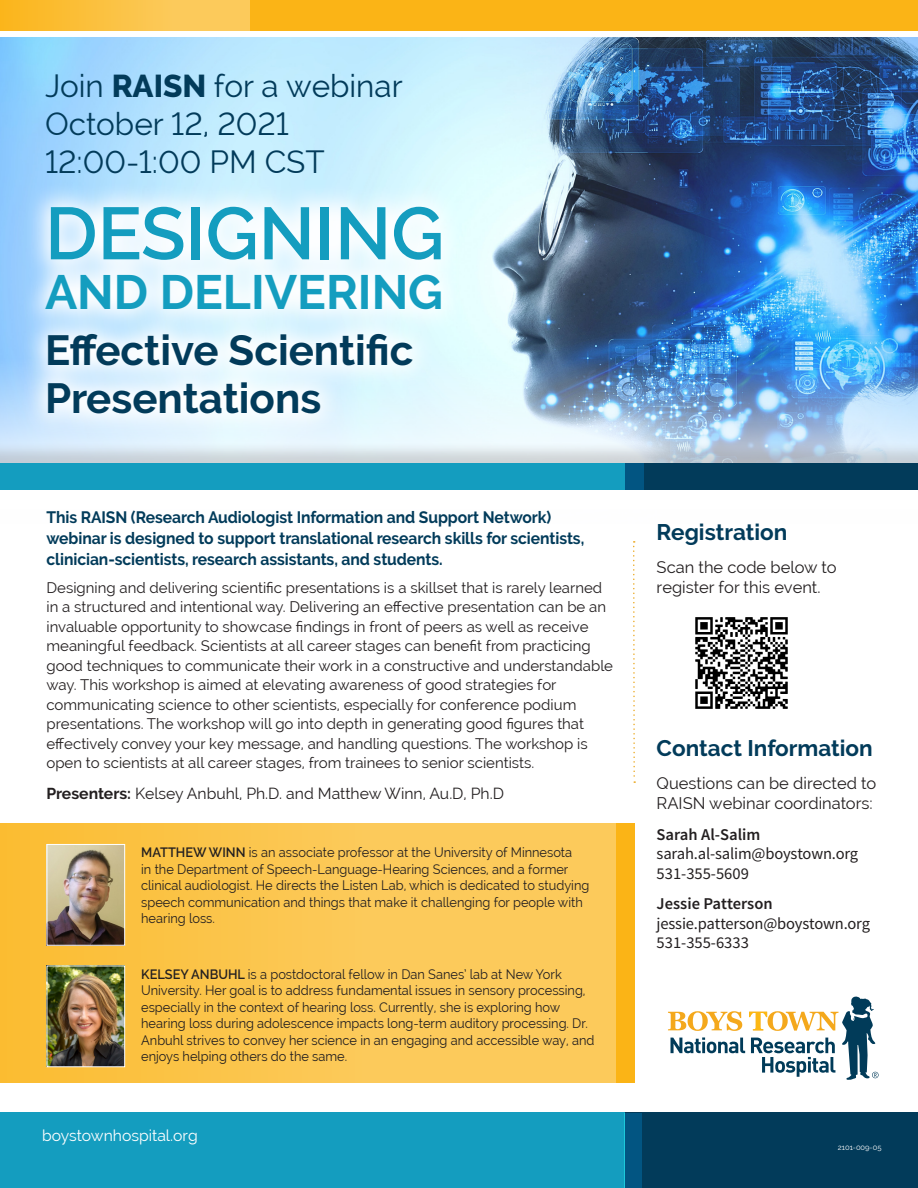
<style>
.page{position:relative;width:918px;height:1188px;background:#fff}
.page>*{position:absolute;margin:0;border:0;box-sizing:border-box;transform-origin:0 0}
.t1{font:600 73.5px "Raleway";color:#149dbf}
.t2{font:700 48px "Raleway";color:#149dbf}
.t3{font:700 42px/48px "Raleway";color:#023b5a}
.t4{font:31.5px/37.8px "Raleway";color:#023b5a}
.t5{font:700 22.5px "Raleway";color:#023b5a}
.t6{font:700 16.5px/21px "Raleway";letter-spacing:-.005em;color:#023b5a;scale:.95 1}
.t7{font:16.5px "Raleway";color:#231f20}
.t8{font:16.5px "Source Sans Pro";letter-spacing:-.01em;color:#231f20}
.t9{font:600 16.5px "Source Sans Pro";color:#231f20}
.t10{font:15.75px "Raleway";color:#231f20}
.t11{font:15.75px "Raleway";color:#fff}
.t12{font:15px/19.5px "Raleway";color:#231f20}
.t13{font:13.5px/16.5px "Raleway";color:#231f20;scale:.95 1}
.t14{font:7.5px "Raleway";color:#fff}
.s1{font-weight:800}
.s2{font-weight:700}
.s3{font-weight:600}
</style>
<div class="page">
<div style="left:0;top:824px;width:634px;height:259px;background:#fbb416"></div>
<svg style="left:0;top:823px;width:616px;height:260px;background:#fbc650"></svg>
<img style="left:0;top:37px;width:918px;height:405px">
<div style="left:0;top:0;width:918px;height:30px;background:#fbb416"></div>
<div style="left:0;top:0;width:250px;height:30px;background:linear-gradient(to right,#fbb720,#fcce68)"></div>
<div style="left:0;top:442px;width:918px;height:65px;background:#231f20;opacity:.18"></div>
<div style="left:0;top:464px;width:918px;height:44px;background:#fff"></div>
<div style="left:625px;top:463px;width:293px;height:27px;background:#023b5a"></div>
<div style="left:0;top:463px;width:625px;height:27px;background:#149dbf"></div>
<div style="left:625px;top:463px;width:18px;height:27px;background:#025582"></div>
<svg style="left:21px;top:181px;width:445px;height:257px"></svg>
<div style="left:624px;top:1113px;width:294px;height:75px;background:#023b5a"></div>
<div style="left:0;top:1113px;width:624px;height:75px;background:#149dbf"></div>
<div style="left:624px;top:1113px;width:18px;height:75px;background:#025582"></div>
<img style="left:49px;top:846px;width:74px;height:98px">
<div style="left:47px;top:844px;width:78px;height:102px;border:1px solid #fff"></div>
<svg style="left:668px;top:997px;width:211px;height:83px"></svg>
<img style="left:49px;top:968px;width:74px;height:97px">
<div style="left:47px;top:966px;width:78px;height:101px;border:1px solid #fff"></div>
<svg style="left:633px;top:541px;width:3px;height:242px"></svg>
<img style="left:695px;top:617px;width:93px;height:92px">
<p class="t4" style="left:45px;top:67px;width:359px">Join <span class="s1">RAISN</span> for a webinar<br>October 12, 2021</p>
<p class="t4" style="left:45px;top:143px;width:281px">12:00-1:00 PM CST</p>
<p class="t1" style="left:45px;top:191px;width:401px">DESIGNING</p>
<p class="t2" style="left:45px;top:265px;width:400px">AND DELIVERING</p>
<p class="t3" style="left:45px;top:326px;width:370px">Effective Scientific<br>Presentations</p>
<p class="t6" style="left:46px;top:507px;width:568px">This RAISN (Research Audiologist Information and Support Network) webinar is designed to support translational research skills for scientists, clinician-scientists, research assistants, and students.</p>
<p class="t12" style="left:46px;top:578px;width:568px">Designing and delivering scientific presentations is a skillset that is rarely learned in a structured and intentional way. Delivering an effective presentation can be an invaluable opportunity to showcase findings in front of peers as well as receive meaningful feedback. Scientists at all career stages can benefit from practicing good techniques to communicate their work in a constructive and understandable way. This workshop is aimed at elevating awareness of good strategies for communicating science to other scientists, especially for conference podium presentations. The workshop will go into depth in generating good figures that effectively convey your key message, and handling questions. The workshop is open to scientists at all career stages, from trainees to senior scientists.</p>
<p class="t10" style="left:46px;top:784px;width:459px"><span class="s2">Presenters:</span> Kelsey Anbuhl, Ph.D. and Matthew Winn, Au.D, Ph.D</p>
<p class="t13" style="left:141px;top:844px;width:473px"><span class="s3">MATTHEW WINN</span> is an associate professor at the University of Minnesota<br>in the Department of Speech-Language-Hearing Sciences, and a former clinical audiologist. He directs the Listen Lab, which is dedicated to studying speech communication and things that make it challenging for people with hearing loss.</p>
<p class="t13" style="left:141px;top:966px;width:479px"><span class="s3">KELSEY ANBUHL</span> is a postdoctoral fellow in Dan Sanes’ lab at New York University. Her goal is to address fundamental issues in sensory processing, especially in the context of hearing loss. Currently, she is exploring how hearing loss during adolescence impacts long-term auditory processing. Dr.<br>Anbuhl strives to convey her science in an engaging and accessible way, and enjoys helping others do the same.</p>
<p class="t11" style="left:42px;top:1127px;width:157px">boystownhospital.org</p>
<p class="t5" style="left:657px;top:519px;width:132px">Registration</p>
<p class="t7" style="left:657px;top:558px;width:181px">Scan the code below to</p>
<p class="t7" style="left:657px;top:577px;width:165px">register for this event.</p>
<p class="t5" style="left:657px;top:735px;width:218px">Contact Information</p>
<p class="t7" style="left:657px;top:774px;width:221px">Questions can be directed to</p>
<p class="t7" style="left:657px;top:794px;width:218px">RAISN webinar coordinators:</p>
<p class="t9" style="left:657px;top:824px;width:105px">Sarah Al-Salim</p>
<p class="t8" style="left:657px;top:844px;width:203px">sarah.al-salim@boystown.org</p>
<p class="t8" style="left:657px;top:863px;width:94px">531-355-5609</p>
<p class="t9" style="left:657px;top:893px;width:118px">Jessie Patterson</p>
<p class="t8" style="left:657px;top:913px;width:215px">jessie.patterson@boystown.org</p>
<p class="t8" style="left:657px;top:932px;width:94px">531-355-6333</p>
<p class="t14" style="left:838px;top:1143px;width:45px">2101-009-05</p>
</div>
